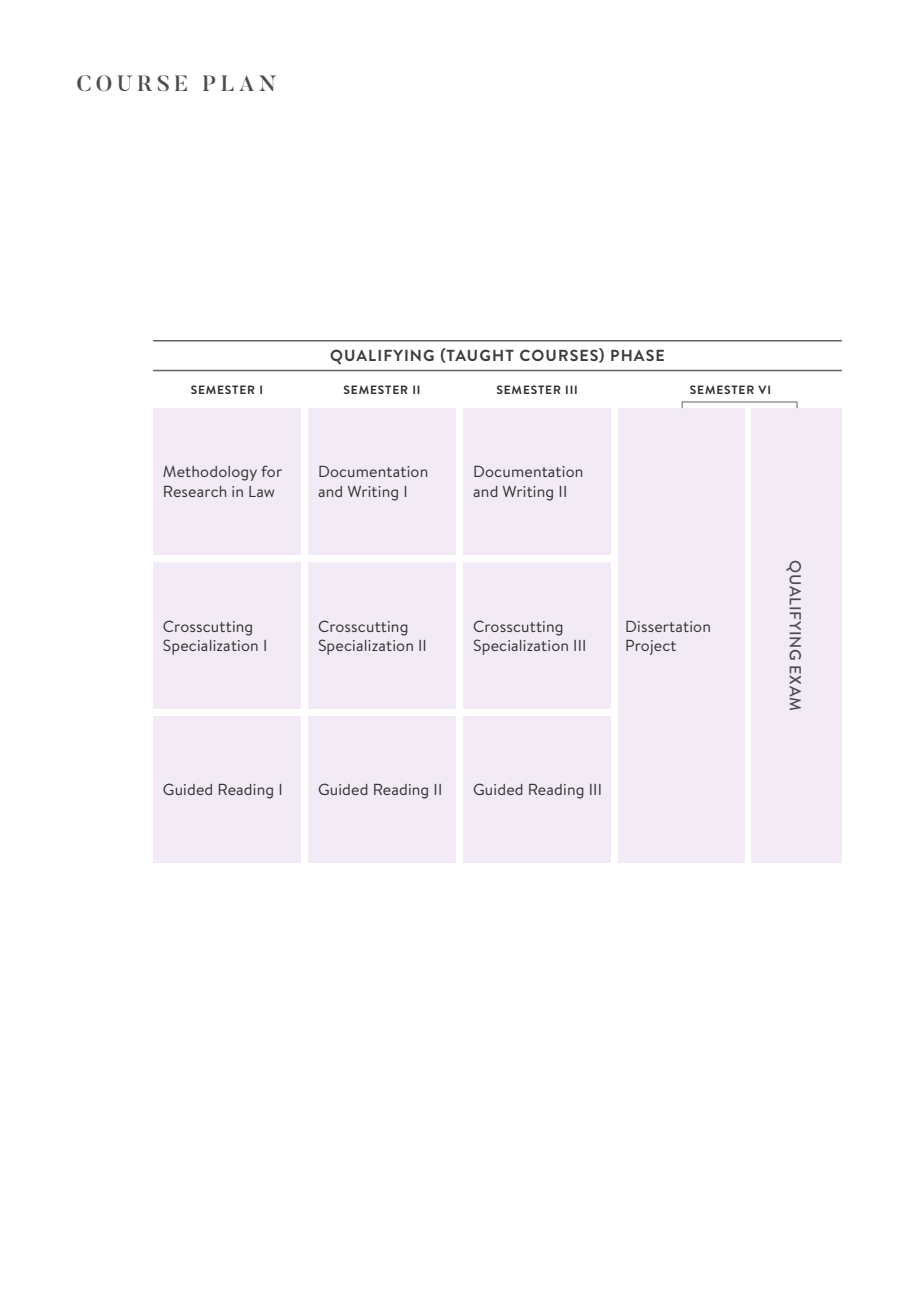
<style>
.page{position:relative;width:919px;height:1304px;background:#fff}
.page>*{position:absolute;margin:0;border:0;box-sizing:border-box;transform-origin:0 0}
.Subtítulos{font:500 22px "Butler";letter-spacing:.2em;color:#4b4c4d}
.Párrafos{font:16px/19.2px "Brandon Text";letter-spacing:.01em;color:#312f30}
.Párrafos-2{font:700 16px "Brandon Text";letter-spacing:.07em;color:#3e3e3f}
.Párrafos-3{font:500 16px "Brandon Text";letter-spacing:.045em;color:#4b4c4d}
.Párrafos-4{font:700 12px "Brandon Text";letter-spacing:.07em;color:#312f30}
</style>
<div class="page">
<div style="left:153px;top:408px;width:147px;height:147px;background:#f2ebf5"></div>
<div style="left:153px;top:562px;width:147px;height:147px;background:#f2ebf5"></div>
<div style="left:153px;top:716px;width:147px;height:147px;background:#f2ebf5"></div>
<div style="left:463px;top:408px;width:148px;height:147px;background:#f2ebf5"></div>
<div style="left:463px;top:562px;width:148px;height:147px;background:#f2ebf5"></div>
<div style="left:463px;top:716px;width:148px;height:147px;background:#f2ebf5"></div>
<div style="left:618px;top:408px;width:127px;height:455px;background:#f2ebf5"></div>
<div style="left:308px;top:408px;width:147px;height:147px;background:#f2ebf5"></div>
<div style="left:308px;top:562px;width:147px;height:147px;background:#f2ebf5"></div>
<div style="left:308px;top:716px;width:147px;height:147px;background:#f2ebf5"></div>
<div style="left:751px;top:408px;width:90px;height:455px;background:#f2ebf5"></div>
<hr style="left:153px;top:340px;width:688px;height:1px;background:#636366">
<hr style="left:153px;top:370px;width:688px;height:1px;background:#636366">
<hr style="left:681px;top:402px;width:115px;height:1px;background:#636366">
<p class="Subtítulos" style="left:77px;top:70px;width:202px">COURSE PLAN</p>
<p class="Párrafos-2" style="left:330px;top:345px;width:336px">QUALIFYING (TAUGHT COURSES) PHASE</p>
<p class="Párrafos-4" style="left:191px;top:381px;width:74px">SEMESTER I</p>
<p class="Párrafos-4" style="left:343px;top:381px;width:78px">SEMESTER II</p>
<p class="Párrafos-4" style="left:496px;top:381px;width:83px">SEMESTER III</p>
<p class="Párrafos-4" style="left:689px;top:381px;width:83px">SEMESTER VI</p>
<p class="Párrafos" style="left:163px;top:462px;width:121px">Methodology for<br>Research in Law</p>
<p class="Párrafos" style="left:318px;top:462px;width:112px">Documentation and Writing I</p>
<p class="Párrafos" style="left:473px;top:462px;width:112px">Documentation and Writing II</p>
<p class="Párrafos" style="left:163px;top:616px;width:106px">Crosscutting<br>Specialization I</p>
<p class="Párrafos" style="left:318px;top:616px;width:110px">Crosscutting<br>Specialization II</p>
<p class="Párrafos" style="left:473px;top:616px;width:115px">Crosscutting<br>Specialization III</p>
<p class="Párrafos" style="left:625px;top:616px;width:87px">Dissertation<br>Project</p>
<p class="Párrafos-3" style="left:806px;top:560px;width:153px;rotate:90deg">QUALIFYING EXAM</p>
<p class="Párrafos" style="left:163px;top:780px;width:121px">Guided Reading I</p>
<p class="Párrafos" style="left:318px;top:780px;width:126px">Guided Reading II</p>
<p class="Párrafos" style="left:473px;top:780px;width:130px">Guided Reading III</p>
</div>
